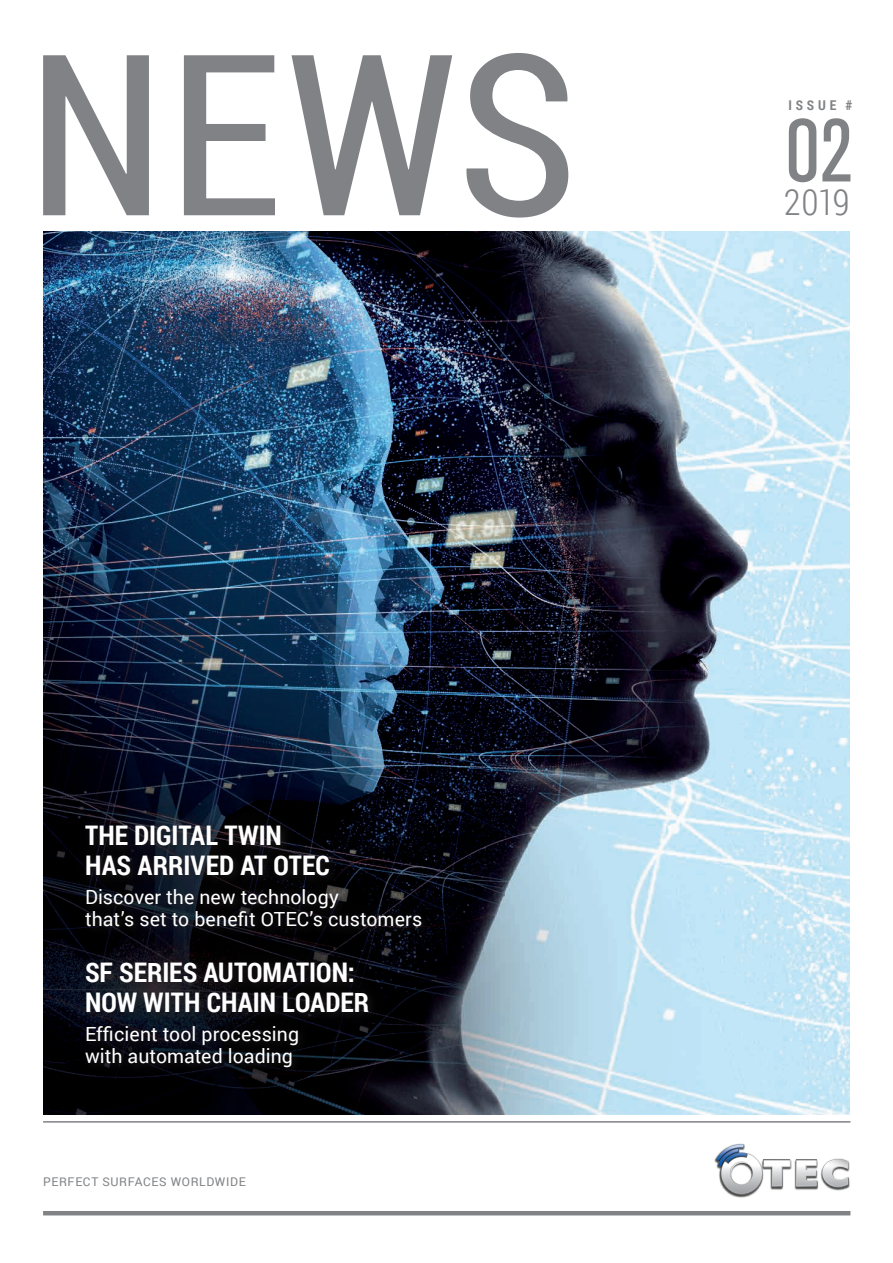
<style>
.page{position:relative;width:893px;height:1263px;background:#fff}
.page>*{position:absolute;margin:0;border:0;box-sizing:border-box;transform-origin:0 0}
.t1{font:225px "Roboto Condensed";color:#808285}
.t2{font:condensed 90px "Ad Grotesk SB";color:#808285}
.t3{font:300 36px "Roboto Condensed";color:#808285}
.t4{font:700 27px/30px "Roboto Condensed";color:#fff}
.t5{font:19.5px/22.5px "Roboto";letter-spacing:.005em;color:#fff}
.t6{font:700 13.5px "Roboto Condensed";letter-spacing:.29em;color:#808285}
.t7{font:12px "Roboto";letter-spacing:.055em;color:#808285}
</style>
<div class="page">
<img style="left:43px;top:232px;width:807px;height:882px">
<hr style="left:43px;top:1121px;width:807px;height:1px;background:#808285">
<hr style="left:43px;top:1211px;width:807px;height:4px;background:#808285">
<img style="left:714px;top:1157px;width:136px;height:41px">
<svg style="left:716px;top:1144px;width:133px;height:50px"></svg>
<div style="left:63px;top:802px;width:380px;height:286px;background:#231f20;opacity:.5"></div>
<div style="left:82px;top:821px;width:349px;height:256px;background:#231f20;opacity:.7"></div>
<h1 class="t1" style="left:28px;top:-21px;width:551px">NEWS</h1>
<p class="t6" style="left:788px;top:96px;width:66px">ISSUE #</p>
<h2 class="t2" style="left:783px;top:99px;width:74px">02</h2>
<h3 class="t3" style="left:784px;top:178px;width:67px">2019</h3>
<h3 class="t4" style="left:85px;top:819px;width:246px">THE DIGITAL TWIN<br>HAS ARRIVED AT OTEC</h3>
<p class="t5" style="left:85px;top:885px;width:339px">Discover the new technology<br>that’s set to benefit OTEC’s customers</p>
<h3 class="t4" style="left:85px;top:956px;width:286px">SF SERIES AUTOMATION:<br>NOW WITH CHAIN LOADER</h3>
<p class="t5" style="left:85px;top:1021px;width:216px">Efficient tool processing with automated loading</p>
<p class="t7" style="left:43px;top:1174px;width:204px">PERFECT SURFACES WORLDWIDE</p>
</div>
